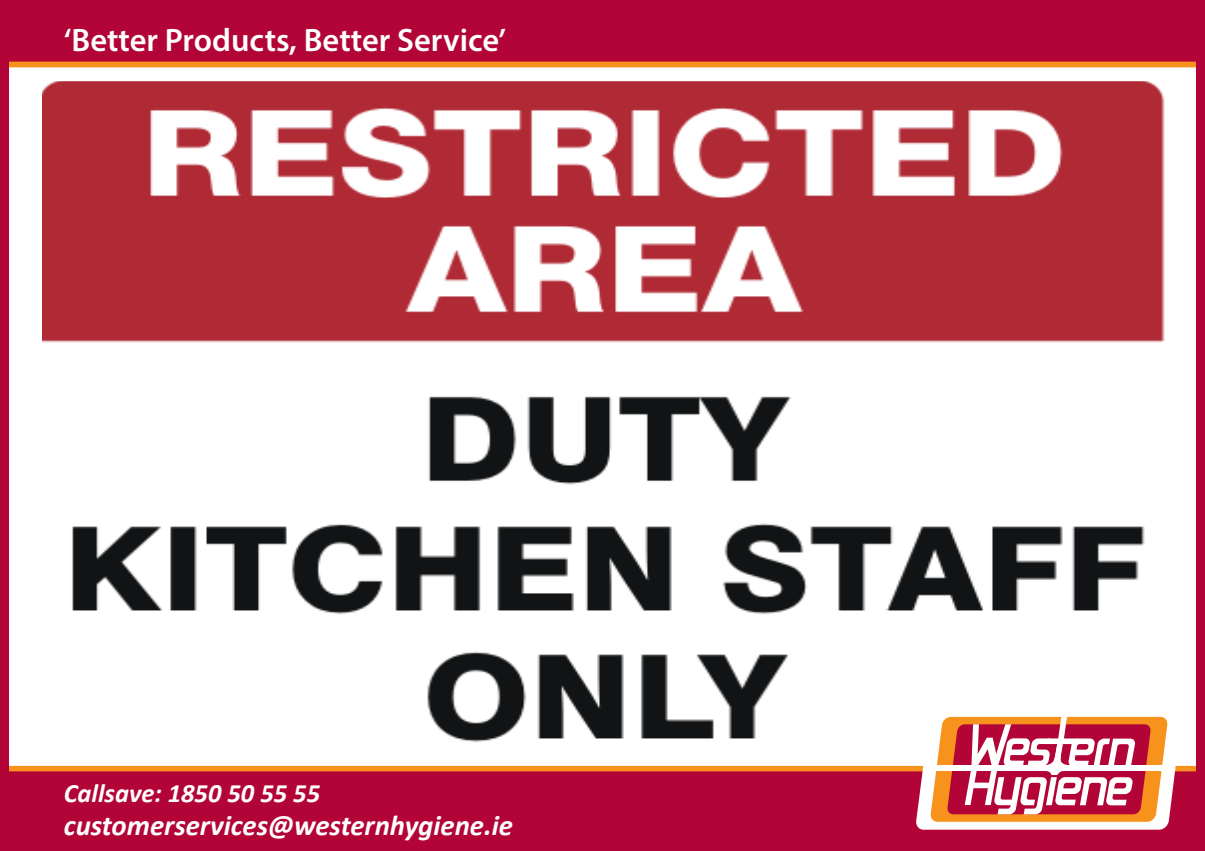
<style>
.page{position:relative;width:1205px;height:851px;background:#fff}
.page>*{position:absolute;margin:0;border:0;box-sizing:border-box;transform-origin:0 0}
.t1{font:600 32.5px "Myriad Pro";color:#fff}
.t2{font:italic 700 28.75px "Calibri";color:#fff}
.t3{font:italic 700 26.5px "Calibri";color:#fff}
</style>
<div class="page">
<svg style="left:9px;top:0;width:1187px;height:67px;background:#b80f34"></svg>
<svg style="left:9px;top:765px;width:1187px;height:85px;background:#b70f37"></svg>
<div style="left:1196px;top:0;width:9px;height:850px;background:#b30437"></div>
<div style="left:0;top:0;width:9px;height:850px;background:#b30437"></div>
<img style="left:43px;top:81px;width:1121px;height:661px">
<svg style="left:916px;top:708px;width:266px;height:121px"></svg>
<p class="t1" style="left:64px;top:20px;width:444px">‘Better Products, Better Service’</p>
<p class="t3" style="left:64px;top:776px;width:258px">Callsave: 1850 50 55 55</p>
<p class="t2" style="left:64px;top:807px;width:451px">customerservices@westernhygiene.ie</p>
</div>
